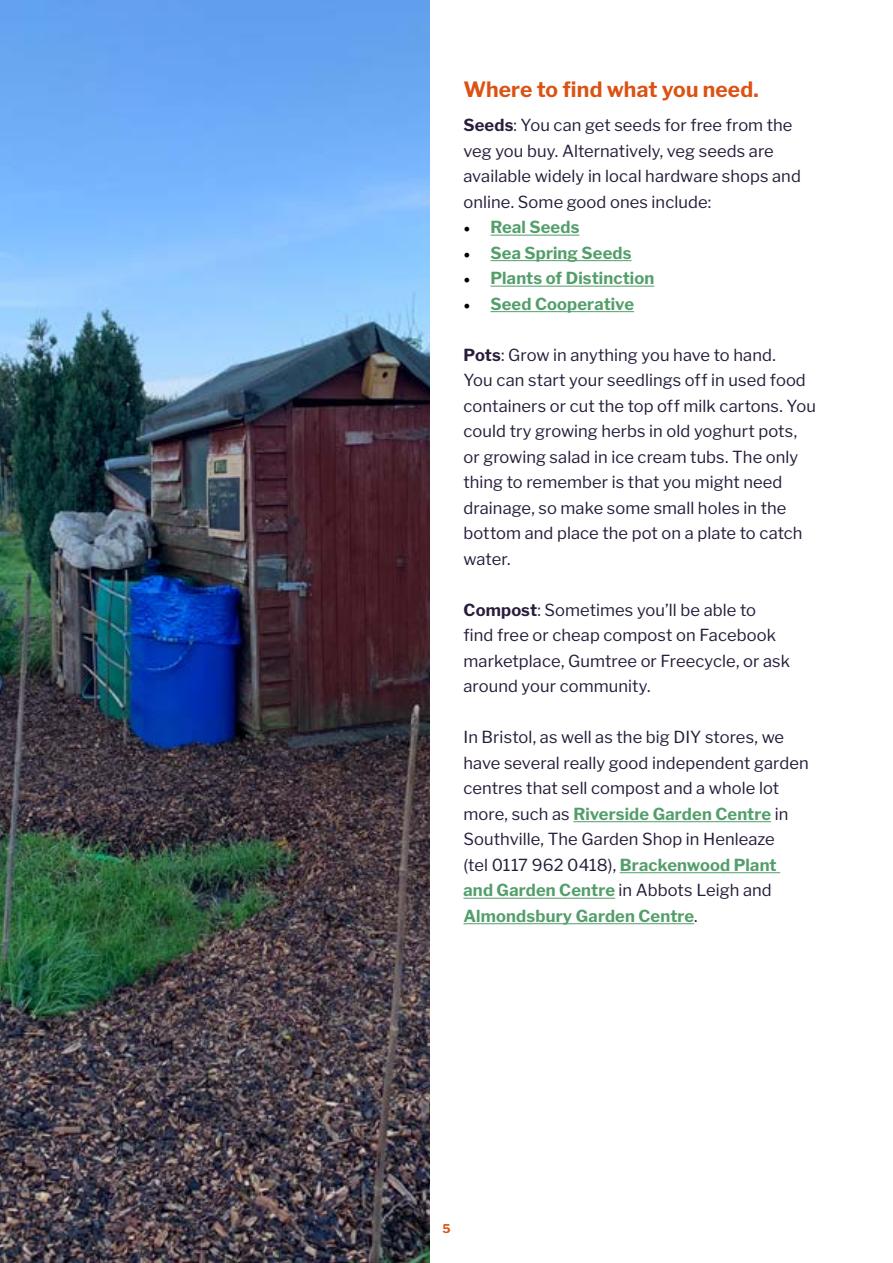
<style>
.page{position:relative;width:893px;height:1263px;background:#fff}
.page>*{position:absolute;margin:0;border:0;box-sizing:border-box;transform-origin:0 0}
.t1{font:700 21px "Libre Franklin";letter-spacing:.005em;color:#db5213}
.t2{font:16.5px/25.5px "Libre Franklin";letter-spacing:.005em;color:#271c3a}
.t3{font:700 16.5px "Libre Franklin";letter-spacing:.01em;color:#539e6a}
.t4{font:700 12px "Libre Franklin";color:#db5213}
.s1{font-weight:700}
.s2{font-family:"Minion Pro";font-weight:400;font-size:18px;color:#000}
.s3{font-weight:700;color:#539e6a}
</style>
<div class="page">
<hr style="left:490px;top:235px;width:89px;height:1px;background:#539e6a">
<hr style="left:490px;top:260px;width:141px;height:1px;background:#539e6a">
<hr style="left:490px;top:286px;width:164px;height:1px;background:#539e6a">
<hr style="left:490px;top:311px;width:144px;height:1px;background:#539e6a">
<hr style="left:573px;top:821px;width:198px;height:1px;background:#539e6a">
<hr style="left:620px;top:872px;width:160px;height:1px;background:#539e6a">
<hr style="left:463px;top:898px;width:152px;height:1px;background:#539e6a">
<hr style="left:463px;top:923px;width:231px;height:1px;background:#539e6a">
<img style="left:0;top:0;width:429px;height:1263px">
<p class="t1" style="left:463px;top:73px;width:297px">Where to find what you need.</p>
<p class="t2" style="left:463px;top:111px;width:339px"><span class="s1">Seeds</span>: You can get seeds for free from the veg you buy. Alternatively, veg seeds are available widely in local hardware shops and online. Some good ones include:</p>
<p class="t3" style="left:463px;top:214px;width:117px"><span class="s2">•</span> Real Seeds</p>
<p class="t3" style="left:463px;top:240px;width:169px"><span class="s2">•</span> Sea Spring Seeds</p>
<p class="t3" style="left:463px;top:265px;width:192px"><span class="s2">•</span> Plants of Distinction</p>
<p class="t3" style="left:463px;top:291px;width:172px"><span class="s2">•</span> Seed Cooperative</p>
<p class="t2" style="left:463px;top:341px;width:354px"><span class="s1">Pots</span>: Grow in anything you have to hand.<br>You can start your seedlings off in used food containers or cut the top off milk cartons. You could try growing herbs in old yoghurt pots, or growing salad in ice cream tubs. The only thing to remember is that you might need drainage, so make some small holes in the bottom and place the pot on a plate to catch water.</p>
<p class="t2" style="left:463px;top:595px;width:328px"><span class="s1">Compost</span>: Sometimes you’ll be able to find free or cheap compost on Facebook marketplace, Gumtree or Freecycle, or ask around your community.</p>
<p class="t2" style="left:463px;top:723px;width:347px">In Bristol, as well as the big DIY stores, we have several really good independent garden centres that sell compost and a whole lot more, such as <span class="s3">Riverside Garden Centre</span> in Southville, The Garden Shop in Henleaze<br>(tel 0117 962 0418), <span class="s3">Brackenwood Plant and Garden Centre</span> in Abbots Leigh and <span class="s3">Almondsbury Garden Centre</span>.</p>
<p class="t4" style="left:442px;top:1219px;width:10px">5</p>
</div>
